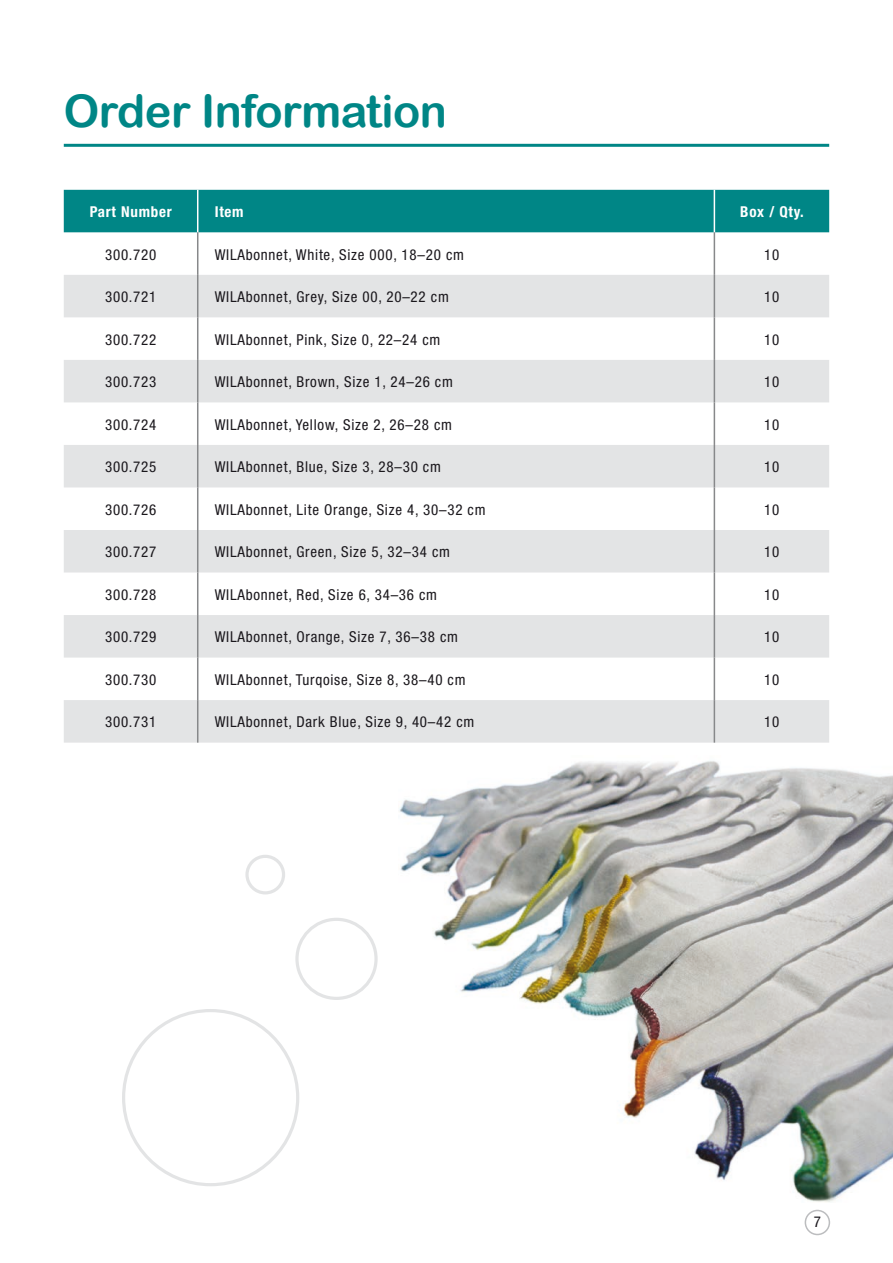
<style>
.page{position:relative;width:893px;height:1263px;background:#fff}
.page>*{position:absolute;margin:0;border:0;box-sizing:border-box;transform-origin:0 0}
.t1{font:45px "Arial Rounded MT Bold";letter-spacing:-.01em;color:#008686}
.Fliesstext{font:condensed 15px "Helvetica Neue";letter-spacing:.05em;color:#1a171c}
.Fliesstext-2{font:700 condensed 15px "Helvetica Neue";letter-spacing:.05em;color:#fff}
</style>
<div class="page">
<img style="left:399px;top:761px;width:494px;height:441px">
<div style="left:295px;top:918px;width:83px;height:82px;border:3px solid #e3e4e5;border-radius:50%"></div>
<div style="left:245px;top:855px;width:40px;height:39px;border:3px solid #e3e4e5;border-radius:50%"></div>
<div style="left:64px;top:190px;width:765px;height:42px;background:#008686"></div>
<svg style="left:64px;top:275px;width:765px;height:468px;fill:#e3e4e5"></svg>
<hr style="left:197px;top:190px;width:1px;height:42px;background:#fff">
<hr style="left:714px;top:190px;width:1px;height:42px;background:#fff">
<hr style="left:197px;top:232px;width:1px;height:43px;background:#87888a">
<hr style="left:714px;top:232px;width:1px;height:43px;background:#87888a">
<hr style="left:197px;top:275px;width:1px;height:42px;background:#87888a">
<hr style="left:714px;top:275px;width:1px;height:42px;background:#87888a">
<hr style="left:197px;top:317px;width:1px;height:43px;background:#87888a">
<hr style="left:714px;top:317px;width:1px;height:43px;background:#87888a">
<hr style="left:197px;top:360px;width:1px;height:42px;background:#87888a">
<hr style="left:714px;top:360px;width:1px;height:42px;background:#87888a">
<hr style="left:197px;top:402px;width:1px;height:43px;background:#87888a">
<hr style="left:714px;top:402px;width:1px;height:43px;background:#87888a">
<hr style="left:197px;top:445px;width:1px;height:42px;background:#87888a">
<hr style="left:714px;top:445px;width:1px;height:42px;background:#87888a">
<hr style="left:197px;top:487px;width:1px;height:43px;background:#87888a">
<hr style="left:714px;top:487px;width:1px;height:43px;background:#87888a">
<hr style="left:197px;top:530px;width:1px;height:42px;background:#87888a">
<hr style="left:714px;top:530px;width:1px;height:42px;background:#87888a">
<hr style="left:197px;top:572px;width:1px;height:43px;background:#87888a">
<hr style="left:714px;top:572px;width:1px;height:43px;background:#87888a">
<hr style="left:197px;top:615px;width:1px;height:42px;background:#87888a">
<hr style="left:714px;top:615px;width:1px;height:42px;background:#87888a">
<hr style="left:197px;top:657px;width:1px;height:43px;background:#87888a">
<hr style="left:714px;top:657px;width:1px;height:43px;background:#87888a">
<hr style="left:197px;top:700px;width:1px;height:43px;background:#87888a">
<hr style="left:714px;top:700px;width:1px;height:43px;background:#87888a">
<hr style="left:64px;top:144px;width:765px;height:3px;background:#008686">
<div style="left:805px;top:1210px;width:25px;height:25px;border:2px solid #bcbdbf;border-radius:50%"></div>
<h1 class="t1" style="left:64px;top:84px;width:385px">Order Information</h1>
<p class="Fliesstext-2" style="left:90px;top:202px;width:84px">Part Number</p>
<p class="Fliesstext-2" style="left:215px;top:202px;width:30px">Item</p>
<p class="Fliesstext-2" style="left:740px;top:202px;width:65px">Box / Qty.</p>
<p class="Fliesstext" style="left:105px;top:245px;width:53px">300.720</p>
<p class="Fliesstext" style="left:215px;top:245px;width:251px">WILAbonnet, White, Size 000, 18–20 cm</p>
<p class="Fliesstext" style="left:764px;top:245px;width:17px">10</p>
<p class="Fliesstext" style="left:105px;top:288px;width:53px">300.721</p>
<p class="Fliesstext" style="left:215px;top:288px;width:236px">WILAbonnet, Grey, Size 00, 20–22 cm</p>
<p class="Fliesstext" style="left:764px;top:288px;width:17px">10</p>
<p class="Fliesstext" style="left:105px;top:331px;width:53px">300.722</p>
<p class="Fliesstext" style="left:215px;top:331px;width:227px">WILAbonnet, Pink, Size 0, 22–24 cm</p>
<p class="Fliesstext" style="left:764px;top:331px;width:17px">10</p>
<p class="Fliesstext" style="left:105px;top:373px;width:53px">300.723</p>
<p class="Fliesstext" style="left:215px;top:373px;width:240px">WILAbonnet, Brown, Size 1, 24–26 cm</p>
<p class="Fliesstext" style="left:764px;top:373px;width:17px">10</p>
<p class="Fliesstext" style="left:105px;top:416px;width:53px">300.724</p>
<p class="Fliesstext" style="left:215px;top:416px;width:239px">WILAbonnet, Yellow, Size 2, 26–28 cm</p>
<p class="Fliesstext" style="left:764px;top:416px;width:17px">10</p>
<p class="Fliesstext" style="left:105px;top:458px;width:53px">300.725</p>
<p class="Fliesstext" style="left:215px;top:458px;width:228px">WILAbonnet, Blue, Size 3, 28–30 cm</p>
<p class="Fliesstext" style="left:764px;top:458px;width:17px">10</p>
<p class="Fliesstext" style="left:105px;top:501px;width:53px">300.726</p>
<p class="Fliesstext" style="left:215px;top:501px;width:272px">WILAbonnet, Lite Orange, Size 4, 30–32 cm</p>
<p class="Fliesstext" style="left:764px;top:501px;width:17px">10</p>
<p class="Fliesstext" style="left:105px;top:543px;width:53px">300.727</p>
<p class="Fliesstext" style="left:215px;top:543px;width:237px">WILAbonnet, Green, Size 5, 32–34 cm</p>
<p class="Fliesstext" style="left:764px;top:543px;width:17px">10</p>
<p class="Fliesstext" style="left:105px;top:586px;width:53px">300.728</p>
<p class="Fliesstext" style="left:215px;top:586px;width:224px">WILAbonnet, Red, Size 6, 34–36 cm</p>
<p class="Fliesstext" style="left:764px;top:586px;width:17px">10</p>
<p class="Fliesstext" style="left:105px;top:628px;width:53px">300.729</p>
<p class="Fliesstext" style="left:215px;top:628px;width:245px">WILAbonnet, Orange, Size 7, 36–38 cm</p>
<p class="Fliesstext" style="left:764px;top:628px;width:17px">10</p>
<p class="Fliesstext" style="left:105px;top:671px;width:53px">300.730</p>
<p class="Fliesstext" style="left:215px;top:671px;width:252px">WILAbonnet, Turqoise, Size 8, 38–40 cm</p>
<p class="Fliesstext" style="left:764px;top:671px;width:17px">10</p>
<p class="Fliesstext" style="left:105px;top:713px;width:53px">300.731</p>
<p class="Fliesstext" style="left:215px;top:713px;width:261px">WILAbonnet, Dark Blue, Size 9, 40–42 cm</p>
<p class="Fliesstext" style="left:764px;top:713px;width:17px">10</p>
<p class="Fliesstext" style="left:814px;top:1213px;width:9px">7</p>
</div>
